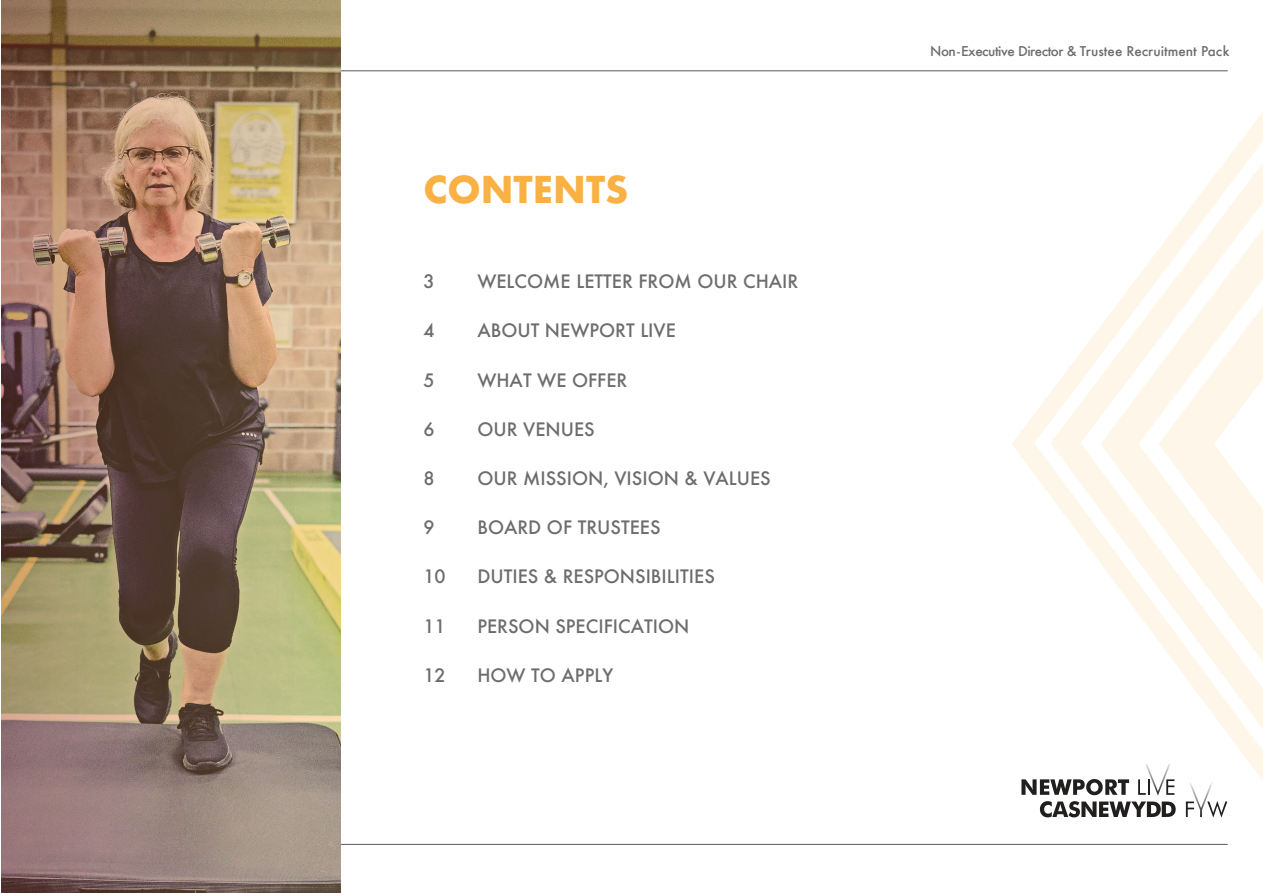
<style>
.page{position:relative;width:1263px;height:893px;background:#fff}
.page>*{position:absolute;margin:0;border:0;box-sizing:border-box;transform-origin:0 0}
.t1{font:700 36px "Futura";color:#fab144}
.t2{font:500 18px "Futura";color:#6d6d6d}
.t3{font:500 13.2px "Futura";letter-spacing:-.03em;color:#6d6d6d}
</style>
<div class="page">
<hr style="left:35px;top:70px;width:1193px;height:1px;background:#6d6d6d">
<hr style="left:35px;top:844px;width:1193px;height:1px;background:#6d6d6d">
<svg style="left:1200px;top:801px;width:27px;height:17px"></svg>
<img style="left:1185px;top:783px;width:35px;height:34px">
<svg style="left:1021px;top:781px;width:155px;height:36px"></svg>
<img style="left:2px;top:0;width:339px;height:893px">
<svg style="left:1012px;top:112px;width:251px;height:669px"></svg>
<h1 class="t1" style="left:423px;top:164px;width:207px">CONTENTS</h1>
<p class="t2" style="left:423px;top:269px;width:13px">3</p>
<p class="t2" style="left:477px;top:269px;width:323px">WELCOME LETTER FROM OUR CHAIR</p>
<p class="t2" style="left:423px;top:318px;width:13px">4</p>
<p class="t2" style="left:477px;top:318px;width:200px">ABOUT NEWPORT LIVE</p>
<p class="t2" style="left:423px;top:368px;width:13px">5</p>
<p class="t2" style="left:477px;top:368px;width:152px">WHAT WE OFFER</p>
<p class="t2" style="left:423px;top:417px;width:13px">6</p>
<p class="t2" style="left:477px;top:417px;width:119px">OUR VENUES</p>
<p class="t2" style="left:423px;top:466px;width:13px">8</p>
<p class="t2" style="left:477px;top:466px;width:295px">OUR MISSION, VISION &amp; VALUES</p>
<p class="t2" style="left:423px;top:515px;width:13px">9</p>
<p class="t2" style="left:477px;top:515px;width:185px">BOARD OF TRUSTEES</p>
<p class="t2" style="left:423px;top:564px;width:24px">10</p>
<p class="t2" style="left:477px;top:564px;width:239px">DUTIES &amp; RESPONSIBILITIES</p>
<p class="t2" style="left:423px;top:614px;width:24px">11</p>
<p class="t2" style="left:477px;top:614px;width:214px">PERSON SPECIFICATION</p>
<p class="t2" style="left:423px;top:663px;width:24px">12</p>
<p class="t2" style="left:477px;top:663px;width:137px">HOW TO APPLY</p>
<p class="t3" style="left:930px;top:42px;width:301px">Non-Executive Director &amp; Trustee Recruitment Pack</p>
</div>
